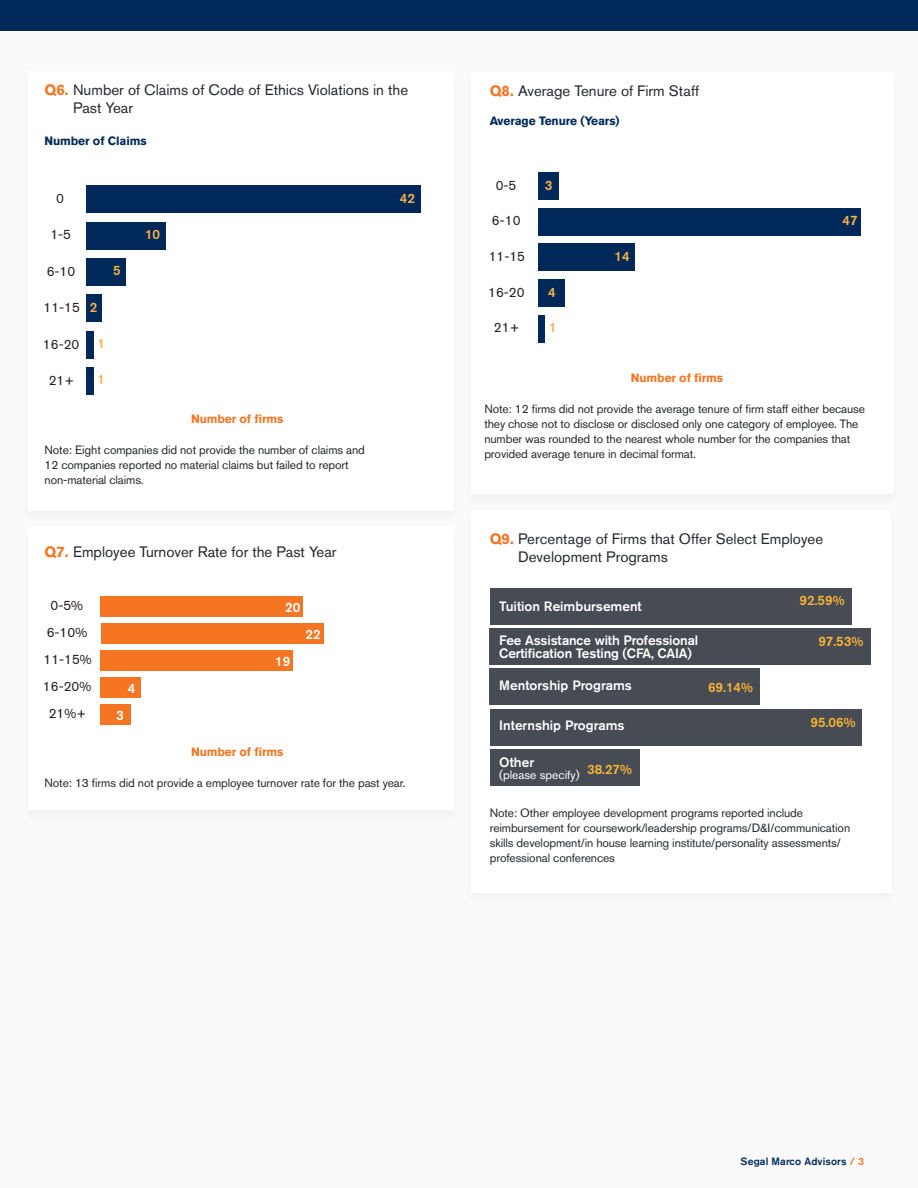
<style>
.page{position:relative;width:918px;height:1188px;background:#fff}
.page>*{position:absolute;margin:0;border:0;box-sizing:border-box;transform-origin:0 0}
.t1{font:15px/18px "Akzidenz Grotesk BE";color:#242729}
.t2{font:500 13.5px/13.5px "Akzidenz Grotesk BE";color:#fff}
.t3{font:13.5px "Akzidenz Grotesk BE";color:#241f21}
.t4{font:500 13.5px "Akzidenz Grotesk BE";color:#f7b334}
.t5{font:13.5px/27px "Akzidenz Grotesk BE";color:#231f20;text-align:center}
.t6{font:500 13.5px "Akzidenz Grotesk BE";color:#f7b047}
.t7{font:500 13.5px "Akzidenz Grotesk BE";color:#f6f7f7}
.t8{font:12px/15px "Akzidenz Grotesk BE";letter-spacing:-.01em;color:#242729}
.t9{font:700 12px "Akzidenz Grotesk BE";letter-spacing:-.01em;color:#f57523}
.t10{font:700 12px "Akzidenz Grotesk BE";letter-spacing:-.01em;color:#002858}
.t11{font:12px "Akzidenz Grotesk BE";color:#fff}
.t12{font:500 10.5px "Akzidenz Grotesk BE";letter-spacing:.01em;color:#002858}
.s1{font-weight:700;color:#f57523}
.s2{color:#f57523}
</style>
<div class="page">
<div style="left:0;top:31px;width:918px;height:1157px;background:#fafafa"></div>
<div style="left:0;top:0;width:918px;height:31px;background:#002858"></div>
<div style="left:28px;top:71px;width:426px;height:440px;background:#fff"></div>
<div style="left:471px;top:511px;width:420px;height:382px;background:#fff"></div>
<div style="left:490px;top:709px;width:371px;height:36px;background:#464b54"></div>
<div style="left:490px;top:669px;width:270px;height:36px;background:#464b54"></div>
<div style="left:490px;top:628px;width:381px;height:37px;background:#464b54"></div>
<div style="left:490px;top:588px;width:362px;height:36px;background:#464b54"></div>
<div style="left:490px;top:749px;width:149px;height:37px;background:#464b54"></div>
<div style="left:28px;top:528px;width:426px;height:282px;background:#fff"></div>
<div style="left:101px;top:705px;width:30px;height:20px;background:#f57523"></div>
<div style="left:101px;top:678px;width:40px;height:20px;background:#f57523"></div>
<div style="left:101px;top:651px;width:192px;height:20px;background:#f57523"></div>
<div style="left:101px;top:624px;width:222px;height:20px;background:#f57523"></div>
<div style="left:101px;top:597px;width:202px;height:20px;background:#f57523"></div>
<div style="left:471px;top:72px;width:423px;height:422px;background:#fff"></div>
<div style="left:538px;top:315px;width:7px;height:27px;background:#002959"></div>
<div style="left:538px;top:280px;width:27px;height:27px;background:#002959"></div>
<div style="left:538px;top:244px;width:97px;height:27px;background:#002959"></div>
<div style="left:538px;top:208px;width:323px;height:27px;background:#002959"></div>
<div style="left:538px;top:172px;width:20px;height:28px;background:#002959"></div>
<div style="left:86px;top:367px;width:8px;height:28px;background:#002959"></div>
<div style="left:86px;top:331px;width:8px;height:28px;background:#002959"></div>
<div style="left:86px;top:295px;width:16px;height:27px;background:#002959"></div>
<div style="left:86px;top:258px;width:40px;height:28px;background:#002959"></div>
<div style="left:86px;top:222px;width:80px;height:27px;background:#002959"></div>
<div style="left:86px;top:185px;width:335px;height:28px;background:#002959"></div>
<p class="t1" style="left:73px;top:81px;width:337px;text-indent:-28px"><span class="s1">Q6.</span> Number of Claims of Code of Ethics Violations in the<br>Past Year</p>
<p class="t10" style="left:45px;top:134px;width:104px">Number of Claims</p>
<p class="t3" style="left:56px;top:190px;width:9px">0</p>
<p class="t3" style="left:50px;top:227px;width:22px">1-5</p>
<p class="t3" style="left:47px;top:263px;width:30px">6-10</p>
<p class="t3" style="left:43px;top:300px;width:38px">11-15</p>
<p class="t3" style="left:43px;top:336px;width:38px">16-20</p>
<p class="t3" style="left:49px;top:372px;width:27px">21+</p>
<p class="t6" style="left:90px;top:299px;width:9px">2</p>
<p class="t6" style="left:97px;top:335px;width:9px">1</p>
<p class="t6" style="left:97px;top:371px;width:9px">1</p>
<p class="t6" style="left:113px;top:262px;width:9px">5</p>
<p class="t6" style="left:145px;top:226px;width:17px">10</p>
<p class="t9" style="left:191px;top:412px;width:94px">Number of firms</p>
<p class="t8" style="left:45px;top:442px;width:322px">Note: Eight companies did not provide the number of claims and<br>12 companies reported no material claims but failed to report non-material claims.</p>
<p class="t1" style="left:45px;top:542px;width:293px"><span class="s1">Q7.</span> Employee Turnover Rate for the Past Year</p>
<p class="t5" style="left:43px;top:592px;width:51px">0-5%<br>6-10%<br>11-15%<br>16-20%<br>21%+</p>
<p class="t2" style="left:285px;top:600px;width:17px">20</p>
<p class="t2" style="left:305px;top:627px;width:17px">22</p>
<p class="t2" style="left:275px;top:654px;width:17px">19</p>
<p class="t2" style="left:128px;top:681px;width:9px">4</p>
<p class="t2" style="left:116px;top:708px;width:9px">3</p>
<p class="t6" style="left:400px;top:190px;width:17px">42</p>
<p class="t9" style="left:191px;top:745px;width:94px">Number of firms</p>
<p class="t8" style="left:45px;top:775px;width:363px">Note: 13 firms did not provide a employee turnover rate for the past year.</p>
<p class="t1" style="left:490px;top:82px;width:211px"><span class="s1">Q8.</span> Average Tenure of Firm Staff</p>
<p class="t10" style="left:490px;top:114px;width:131px">Average Tenure (Years)</p>
<p class="t3" style="left:496px;top:177px;width:22px">0-5</p>
<p class="t3" style="left:492px;top:213px;width:30px">6-10</p>
<p class="t3" style="left:489px;top:248px;width:38px">11-15</p>
<p class="t3" style="left:488px;top:284px;width:38px">16-20</p>
<p class="t3" style="left:494px;top:320px;width:27px">21+</p>
<p class="t6" style="left:545px;top:177px;width:9px">3</p>
<p class="t6" style="left:548px;top:284px;width:9px">4</p>
<p class="t6" style="left:549px;top:319px;width:9px">1</p>
<p class="t6" style="left:615px;top:248px;width:17px">14</p>
<p class="t6" style="left:843px;top:212px;width:17px">47</p>
<p class="t9" style="left:631px;top:371px;width:94px">Number of firms</p>
<p class="t8" style="left:484px;top:401px;width:382px">Note: 12 firms did not provide the average tenure of firm staff either because they chose not to disclose or disclosed only one category of employee. The number was rounded to the nearest whole number for the companies that provided average tenure in decimal format.</p>
<p class="t1" style="left:518px;top:530px;width:307px;text-indent:-28px"><span class="s1">Q9.</span> Percentage of Firms that Offer Select Employee<br>Development Programs</p>
<p class="t2" style="left:499px;top:599px;width:144px">Tuition Reimbursement</p>
<p class="t2" style="left:499px;top:633px;width:200px">Fee Assistance with Professional<br>Certification Testing (CFA, CAIA)</p>
<p class="t2" style="left:499px;top:679px;width:134px">Mentorship Programs</p>
<p class="t2" style="left:499px;top:718px;width:127px">Internship Programs</p>
<p class="t2" style="left:499px;top:755px;width:36px">Other</p>
<p class="t11" style="left:499px;top:767px;width:82px">(please specify)</p>
<p class="t4" style="left:800px;top:592px;width:46px">92.59%</p>
<p class="t4" style="left:818px;top:633px;width:46px">97.53%</p>
<p class="t7" style="left:603px;top:641px;width:52px">23.46%*</p>
<p class="t4" style="left:708px;top:679px;width:46px">69.14%</p>
<p class="t4" style="left:811px;top:714px;width:46px">95.06%</p>
<p class="t4" style="left:587px;top:761px;width:46px">38.27%</p>
<p class="t8" style="left:490px;top:805px;width:362px">Note: Other employee development programs reported include reimbursement for coursework/leadership programs/D&amp;I/communication skills development/in house learning institute/personality assessments/ professional conferences</p>
<p class="t12" style="left:741px;top:1155px;width:125px">Segal Marco Advisors <span class="s2">/ 3</span></p>
</div>
